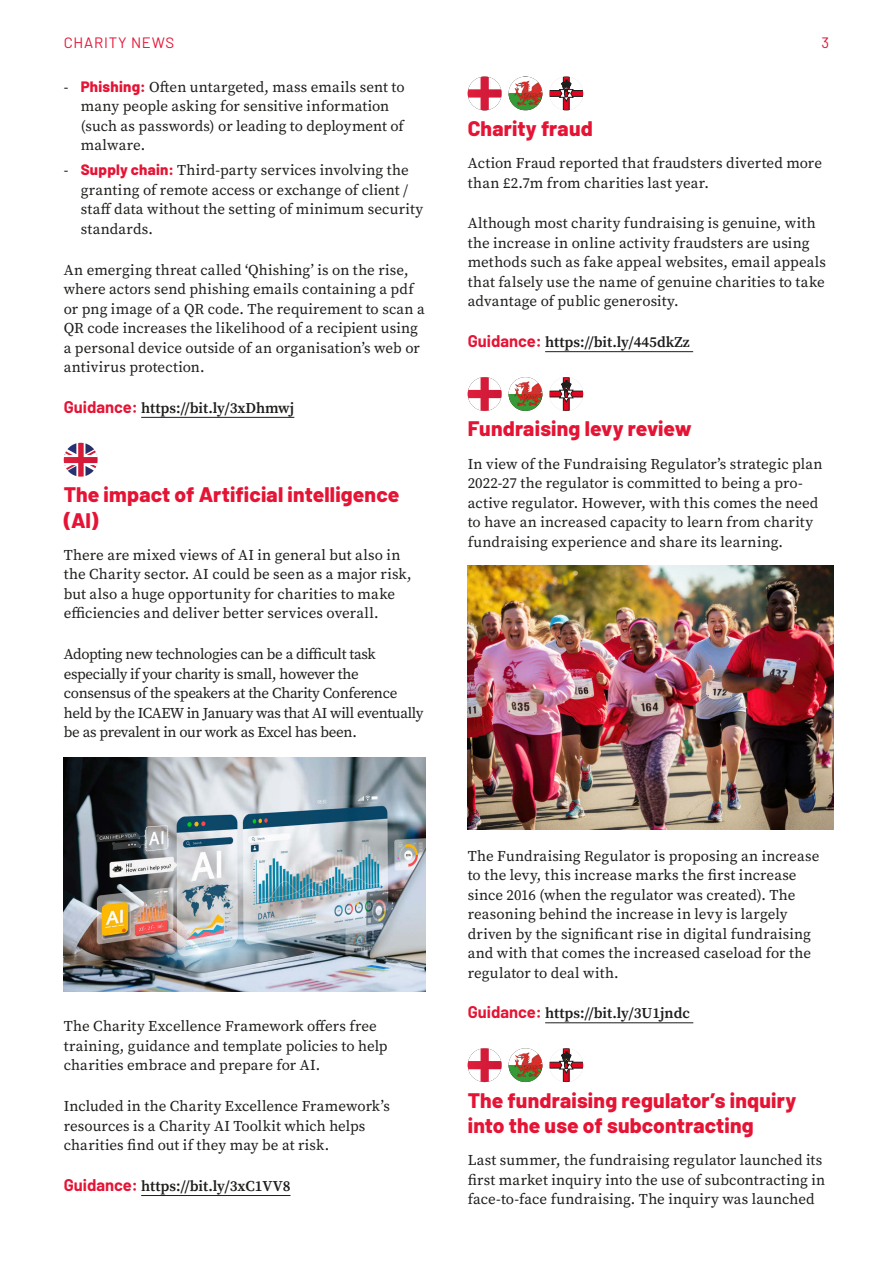
<style>
.page{position:relative;width:893px;height:1263px;background:#fff}
.page>*{position:absolute;margin:0;border:0;box-sizing:border-box;transform-origin:0 0}
.t1{font:800 21px/25.5px "Barlow";letter-spacing:.01em;color:#e51435}
.t2{font:15px/19.5px "Source Serif Pro";letter-spacing:.005em;color:#1d1d1b}
.t3{font:15px/19.5px "Source Serif Pro";letter-spacing:-.02em;color:#1d1d1b}
.t4{font:600 15px "Source Serif Pro";color:#1d1d1b}
.t5{font:15px "Barlow";letter-spacing:.05em;color:#e51435}
.s1{font-family:"Barlow";font-weight:800;color:#e51435}
.s2{font-family:"Barlow";font-weight:700;font-size:16.5px;color:#e51435}
</style>
<div class="page">
<hr style="left:141px;top:417px;width:153px;height:1px;background:#1d1d1b">
<hr style="left:141px;top:1195px;width:149px;height:1px;background:#1d1d1b">
<svg style="left:64px;top:443px;width:34px;height:34px"></svg>
<img style="left:64px;top:757px;width:361px;height:234px">
<hr style="left:545px;top:351px;width:148px;height:1px;background:#1d1d1b">
<hr style="left:545px;top:1022px;width:148px;height:1px;background:#1d1d1b">
<svg style="left:468px;top:77px;width:34px;height:33px"></svg>
<svg style="left:509px;top:93px;width:29px;height:17px"></svg>
<svg style="left:514px;top:80px;width:28px;height:25px"></svg>
<svg style="left:549px;top:77px;width:34px;height:33px"></svg>
<svg style="left:468px;top:377px;width:34px;height:34px"></svg>
<svg style="left:509px;top:394px;width:29px;height:17px"></svg>
<svg style="left:514px;top:381px;width:28px;height:25px"></svg>
<svg style="left:549px;top:377px;width:34px;height:34px"></svg>
<img style="left:468px;top:566px;width:365px;height:263px">
<svg style="left:468px;top:1048px;width:34px;height:34px"></svg>
<svg style="left:509px;top:1065px;width:29px;height:17px"></svg>
<svg style="left:514px;top:1052px;width:28px;height:25px"></svg>
<svg style="left:549px;top:1048px;width:34px;height:34px"></svg>
<p class="t5" style="left:64px;top:32px;width:112px">CHARITY NEWS</p>
<p class="t5" style="left:821px;top:32px;width:9px">3</p>
<p class="t2" style="left:81px;top:77px;width:325px;text-indent:-17px">- <span class="s1">Phishing:</span> Often untargeted, mass emails sent to many people asking for sensitive information (such as passwords) or leading to deployment of malware.</p>
<p class="t2" style="left:81px;top:161px;width:344px;text-indent:-17px">- <span class="s1">Supply chain:</span> Third-party services involving the granting of remote access or exchange of client / staff data without the setting of minimum security standards.</p>
<p class="t2" style="left:64px;top:260px;width:363px">An emerging threat called ‘Qhishing’ is on the rise, where actors send phishing emails containing a pdf or png image of a QR code. The requirement to scan a QR code increases the likelihood of a recipient using a personal device outside of an organisation’s web or antivirus protection.</p>
<p class="t4" style="left:64px;top:398px;width:232px"><span class="s2">Guidance:</span> https://bit.ly/3xDhmwj</p>
<h1 class="t1" style="left:468px;top:114px;width:127px">Charity fraud</h1>
<p class="t2" style="left:468px;top:153px;width:356px">Action Fraud reported that fraudsters diverted more than £2.7m from charities last year.</p>
<p class="t2" style="left:468px;top:214px;width:360px">Although most charity fundraising is genuine, with the increase in online activity fraudsters are using methods such as fake appeal websites, email appeals that falsely use the name of genuine charities to take advantage of public generosity.</p>
<p class="t4" style="left:468px;top:332px;width:224px"><span class="s2">Guidance:</span> https://bit.ly/445dkZz</p>
<h1 class="t1" style="left:64px;top:480px;width:337px">The impact of Artificial intelligence (AI)</h1>
<p class="t2" style="left:64px;top:545px;width:349px">There are mixed views of AI in general but also in the Charity sector. AI could be seen as a major risk, but also a huge opportunity for charities to make efficiencies and deliver better services overall.</p>
<p class="t3" style="left:64px;top:644px;width:361px">Adopting new technologies can be a difficult task especially if your charity is small, however the consensus of the speakers at the Charity Conference held by the ICAEW in January was that AI will eventually be as prevalent in our work as Excel has been.</p>
<p class="t2" style="left:64px;top:1017px;width:325px">The Charity Excellence Framework offers free training, guidance and template policies to help charities embrace and prepare for AI.</p>
<p class="t2" style="left:64px;top:1096px;width:328px">Included in the Charity Excellence Framework’s resources is a Charity AI Toolkit which helps charities find out if they may be at risk.</p>
<p class="t4" style="left:64px;top:1176px;width:228px"><span class="s2">Guidance:</span> https://bit.ly/3xC1VV8</p>
<h1 class="t1" style="left:468px;top:415px;width:225px">Fundraising levy review</h1>
<p class="t2" style="left:468px;top:454px;width:356px">In view of the Fundraising Regulator’s strategic plan 2022-27 the regulator is committed to being a pro&shy;active regulator. However, with this comes the need to have an increased capacity to learn from charity fundraising experience and share its learning.</p>
<p class="t2" style="left:468px;top:846px;width:353px">The Fundraising Regulator is proposing an increase to the levy, this increase marks the first increase since 2016 (when the regulator was created). The reasoning behind the increase in levy is largely driven by the significant rise in digital fundraising and with that comes the increased caseload for the regulator to deal with.</p>
<p class="t4" style="left:468px;top:1003px;width:224px"><span class="s2">Guidance:</span> https://bit.ly/3U1jndc</p>
<h1 class="t1" style="left:468px;top:1086px;width:330px">The fundraising regulator’s inquiry into the use of subcontracting</h1>
<p class="t2" style="left:468px;top:1150px;width:359px">Last summer, the fundraising regulator launched its first market inquiry into the use of subcontracting in face-to-face fundraising. The inquiry was launched</p>
</div>
